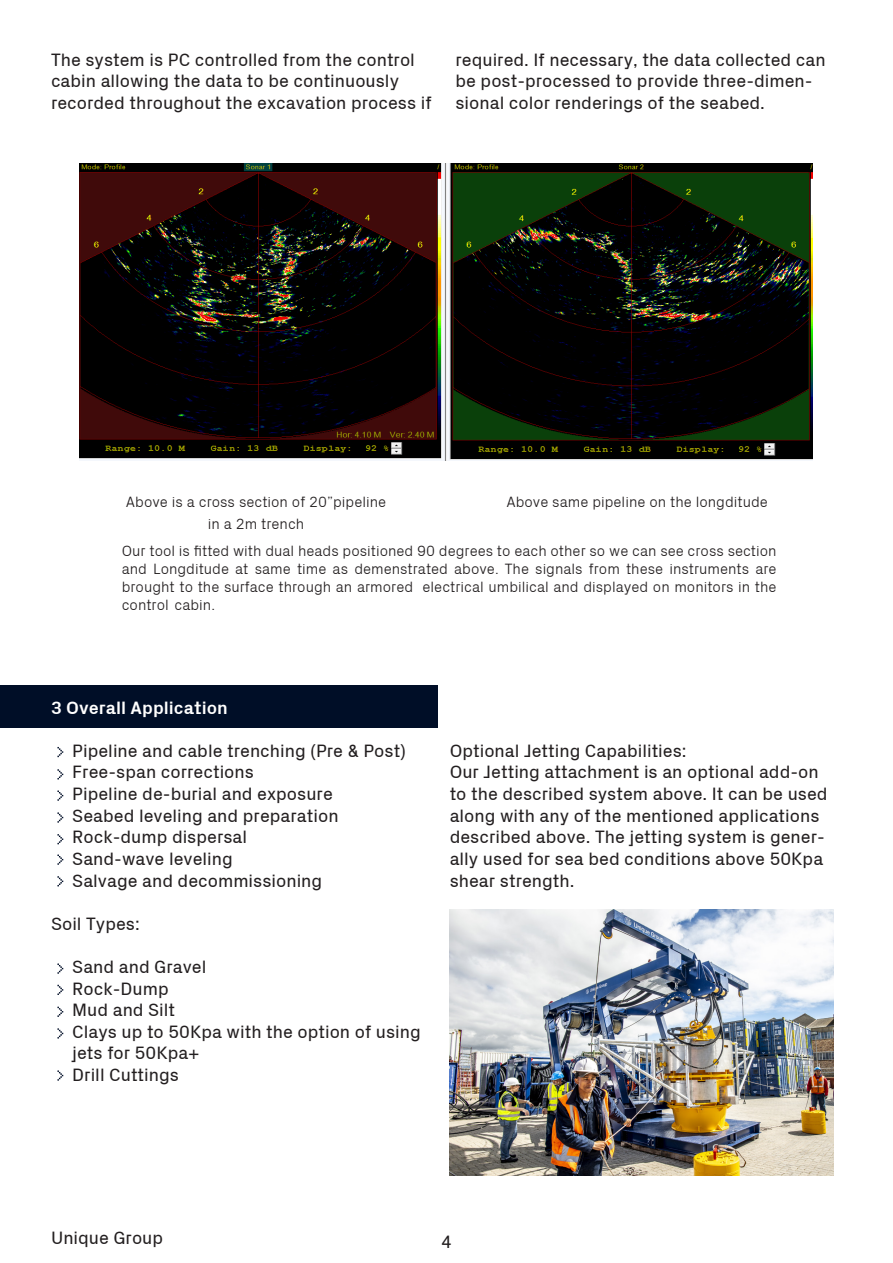
<style>
.page{position:relative;width:893px;height:1263px;background:#fff}
.page>*{position:absolute;margin:0;border:0;box-sizing:border-box;transform-origin:0 0}
.t1{font:18px/21.6px "Px Grotesk";color:#231f20}
.t2{font:700 18px "Px Grotesk";color:#fff}
.t3{font:300 15px/18px "Px Grotesk";color:#231f20;text-align:justify}
</style>
<div class="page">
<div style="left:0;top:686px;width:438px;height:42px;background:#000e27"></div>
<img style="left:79px;top:164px;width:734px;height:296px">
<img style="left:450px;top:909px;width:383px;height:267px">
<svg style="left:57px;top:747px;width:6px;height:10px"></svg>
<svg style="left:57px;top:769px;width:6px;height:10px"></svg>
<svg style="left:57px;top:963px;width:6px;height:11px"></svg>
<svg style="left:57px;top:790px;width:6px;height:11px"></svg>
<svg style="left:57px;top:985px;width:6px;height:10px"></svg>
<svg style="left:57px;top:812px;width:6px;height:11px"></svg>
<svg style="left:57px;top:1007px;width:6px;height:10px"></svg>
<svg style="left:57px;top:854px;width:6px;height:11px"></svg>
<svg style="left:57px;top:834px;width:6px;height:10px"></svg>
<svg style="left:57px;top:1028px;width:6px;height:10px"></svg>
<svg style="left:57px;top:876px;width:6px;height:10px"></svg>
<svg style="left:57px;top:1070px;width:6px;height:11px"></svg>
<p class="t1" style="left:51px;top:48px;width:382px">The system is PC controlled from the control cabin allowing the data to be continuously recorded throughout the excavation process if</p>
<p class="t1" style="left:455px;top:48px;width:372px">required. If necessary, the data collected can be post-processed to provide three-dimen&shy;sional color renderings of the seabed.</p>
<p class="t3" style="left:126px;top:493px;width:262px">Above is a cross section of 20”pipeline</p>
<p class="t3" style="left:208px;top:515px;width:98px">in a 2m trench</p>
<p class="t3" style="left:506px;top:493px;width:263px">Above same pipeline on the longditude</p>
<p class="t3" style="left:122px;top:542px;width:656px">Our tool is fitted with dual heads positioned 90 degrees to each other so we can see cross section and Longditude at same time as demenstrated above. The signals from these instruments are brought to the surface through an armored electrical umbilical and displayed on monitors in the control cabin.</p>
<p class="t2" style="left:51px;top:697px;width:178px">3 Overall Application</p>
<p class="t1" style="left:72px;top:739px;width:335px">Pipeline and cable trenching (Pre &amp; Post)</p>
<p class="t1" style="left:72px;top:761px;width:183px">Free-span corrections</p>
<p class="t1" style="left:72px;top:783px;width:262px">Pipeline de-burial and exposure</p>
<p class="t1" style="left:72px;top:804px;width:268px">Seabed leveling and preparation</p>
<p class="t1" style="left:72px;top:826px;width:176px">Rock-dump dispersal</p>
<p class="t1" style="left:72px;top:847px;width:162px">Sand-wave leveling</p>
<p class="t1" style="left:72px;top:869px;width:251px">Salvage and decommissioning</p>
<p class="t1" style="left:51px;top:912px;width:90px">Soil Types:</p>
<p class="t1" style="left:72px;top:955px;width:136px">Sand and Gravel</p>
<p class="t1" style="left:72px;top:977px;width:98px">Rock-Dump</p>
<p class="t1" style="left:72px;top:999px;width:104px">Mud and Silt</p>
<p class="t1" style="left:72px;top:1020px;width:350px">Clays up to 50Kpa with the option of using</p>
<p class="t1" style="left:72px;top:1042px;width:128px">jets for 50Kpa+</p>
<p class="t1" style="left:72px;top:1063px;width:108px">Drill Cuttings</p>
<p class="t1" style="left:450px;top:739px;width:238px">Optional Jetting Capabilities:</p>
<p class="t1" style="left:450px;top:761px;width:379px">Our Jetting attachment is an optional add-on to the described system above. It can be used along with any of the mentioned applications described above. The jetting system is gener&shy;ally used for sea bed conditions above 50Kpa shear strength.</p>
<p class="t1" style="left:51px;top:1226px;width:114px">Unique Group</p>
<p class="t1" style="left:441px;top:1231px;width:12px">4</p>
</div>
